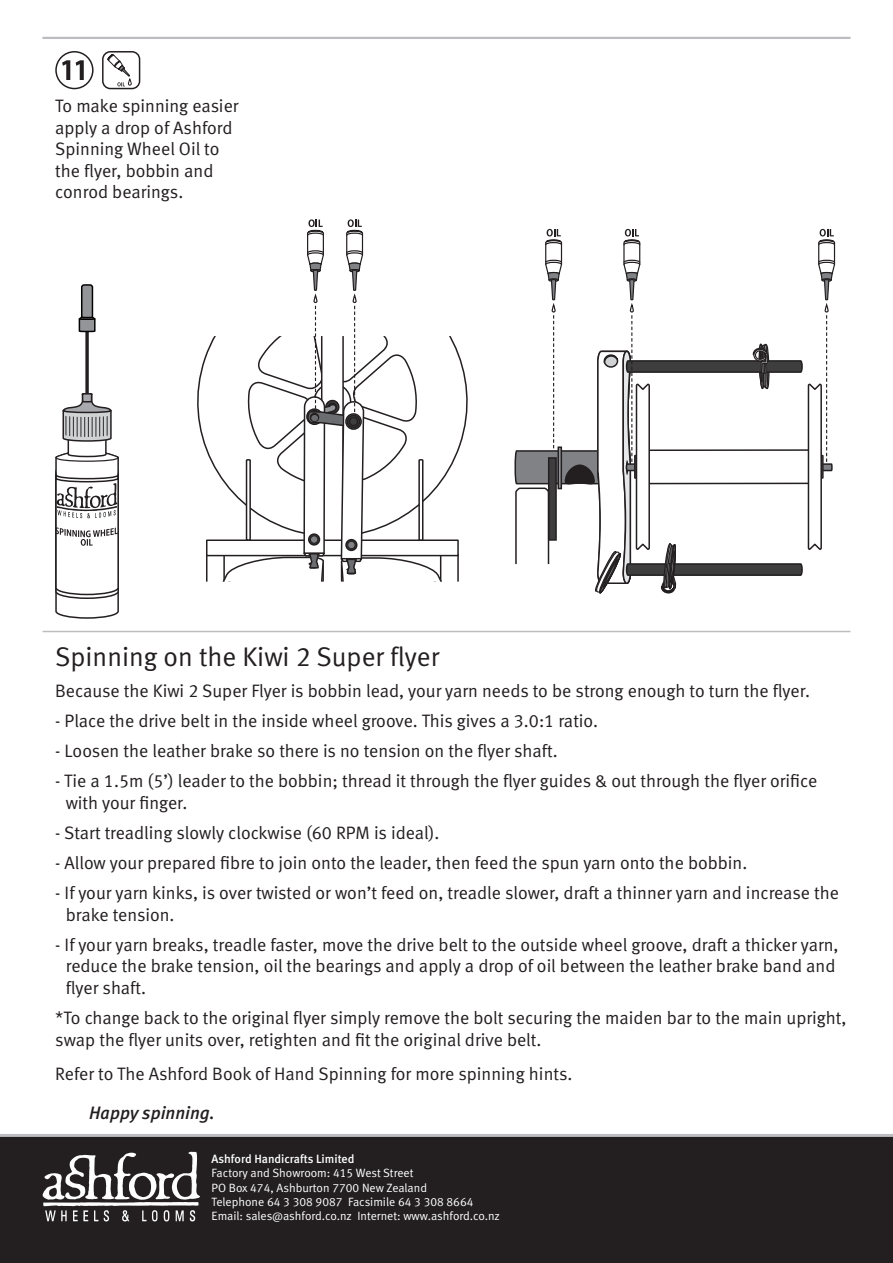
<style>
.page{position:relative;width:893px;height:1263px;background:#fff}
.page>*{position:absolute;margin:0;border:0;box-sizing:border-box;transform-origin:0 0}
.t1{font:27px "Meta Normal LF";color:#231f20}
.Tab_dash{font:18px/21.6px "Meta Normal LF";color:#231f20}
.Texts_Normal{font:18px/21.6px "Meta Normal LF";color:#231f20}
.Texts_Steps{font:18px/21.6px "Meta Normal LF";color:#231f20}
.HappySpinning{font:italic 500 18px "Meta";color:#231f20}
.t2{font:12px/14.4px "Meta Normal LF";color:#fff}
.t3{font:12px "Meta Medium LF";color:#fff}
</style>
<div class="page">
<div style="left:0;top:1135px;width:893px;height:128px;background:#231f20"></div>
<hr style="left:0;top:1134px;width:893px;height:3px;background:#bcbdc0">
<img style="left:172px;top:1152px;width:20px;height:47px">
<hr style="left:43px;top:38px;width:807px;height:1px;background:#bcbdc0">
<hr style="left:43px;top:37px;width:807px;height:1px;background:#bcbdc0">
<div style="left:102px;top:51px;width:38px;height:38px;border:2px solid #231f20;border-radius:8px"></div>
<svg style="left:107px;top:53px;width:25px;height:33px"></svg>
<hr style="left:43px;top:631px;width:807px;height:1px;background:#bcbdc0">
<svg style="left:55px;top:284px;width:64px;height:335px"></svg>
<svg style="left:197px;top:219px;width:271px;height:363px"></svg>
<svg style="left:513px;top:229px;width:323px;height:404px"></svg>
<svg style="left:55px;top:51px;width:39px;height:38px"></svg>
<p class="Texts_Steps" style="left:55px;top:95px;width:185px">To make spinning easier apply a drop of Ashford<br>Spinning Wheel Oil to the flyer, bobbin and conrod bearings.</p>
<p class="t1" style="left:55px;top:641px;width:385px">Spinning on the Kiwi 2 Super flyer</p>
<p class="Texts_Normal" style="left:55px;top:679px;width:756px">Because the Kiwi 2 Super Flyer is bobbin lead, your yarn needs to be strong enough to turn the flyer.</p>
<p class="Tab_dash" style="left:55px;top:710px;width:544px">- Place the drive belt in the inside wheel groove. This gives a 3.0:1 ratio.</p>
<p class="Tab_dash" style="left:55px;top:740px;width:504px">- Loosen the leather brake so there is no tension on the flyer shaft.</p>
<p class="Tab_dash" style="left:66px;top:770px;width:753px;text-indent:-10px">- Tie a 1.5m (5’) leader to the bobbin; thread it through the flyer guides &amp; out through the flyer orifice with your finger.</p>
<p class="Tab_dash" style="left:55px;top:821px;width:386px">- Start treadling slowly clockwise (60 RPM is ideal).</p>
<p class="Tab_dash" style="left:55px;top:852px;width:694px">- Allow your prepared fibre to join onto the leader, then feed the spun yarn onto the bobbin.</p>
<p class="Tab_dash" style="left:66px;top:882px;width:775px;text-indent:-10px">- If your yarn kinks, is over twisted or won’t feed on, treadle slower, draft a thinner yarn and increase the brake tension.</p>
<p class="Tab_dash" style="left:66px;top:933px;width:774px;text-indent:-10px">- If your yarn breaks, treadle faster, move the drive belt to the outside wheel groove, draft a thicker yarn, reduce the brake tension, oil the bearings and apply a drop of oil between the leather brake band and flyer shaft.</p>
<p class="Texts_Normal" style="left:55px;top:1007px;width:793px">*To change back to the original flyer simply remove the bolt securing the maiden bar to the main upright, swap the flyer units over, retighten and fit the original drive belt.</p>
<p class="Texts_Normal" style="left:55px;top:1063px;width:519px">Refer to The Ashford Book of Hand Spinning for more spinning hints.</p>
<p class="HappySpinning" style="left:89px;top:1102px;width:127px">Happy spinning.</p>
<p class="t3" style="left:212px;top:1152px;width:144px">Ashford Handicrafts Limited</p>
<p class="t2" style="left:212px;top:1166px;width:290px">Factory and Showroom: 415 West Street<br>PO Box 474, Ashburton 7700 New Zealand<br>Telephone 64 3 308 9087 Facsimile 64 3 308 8664<br>Email: sales@ashford.co.nz Internet: www.ashford.co.nz</p>
</div>
